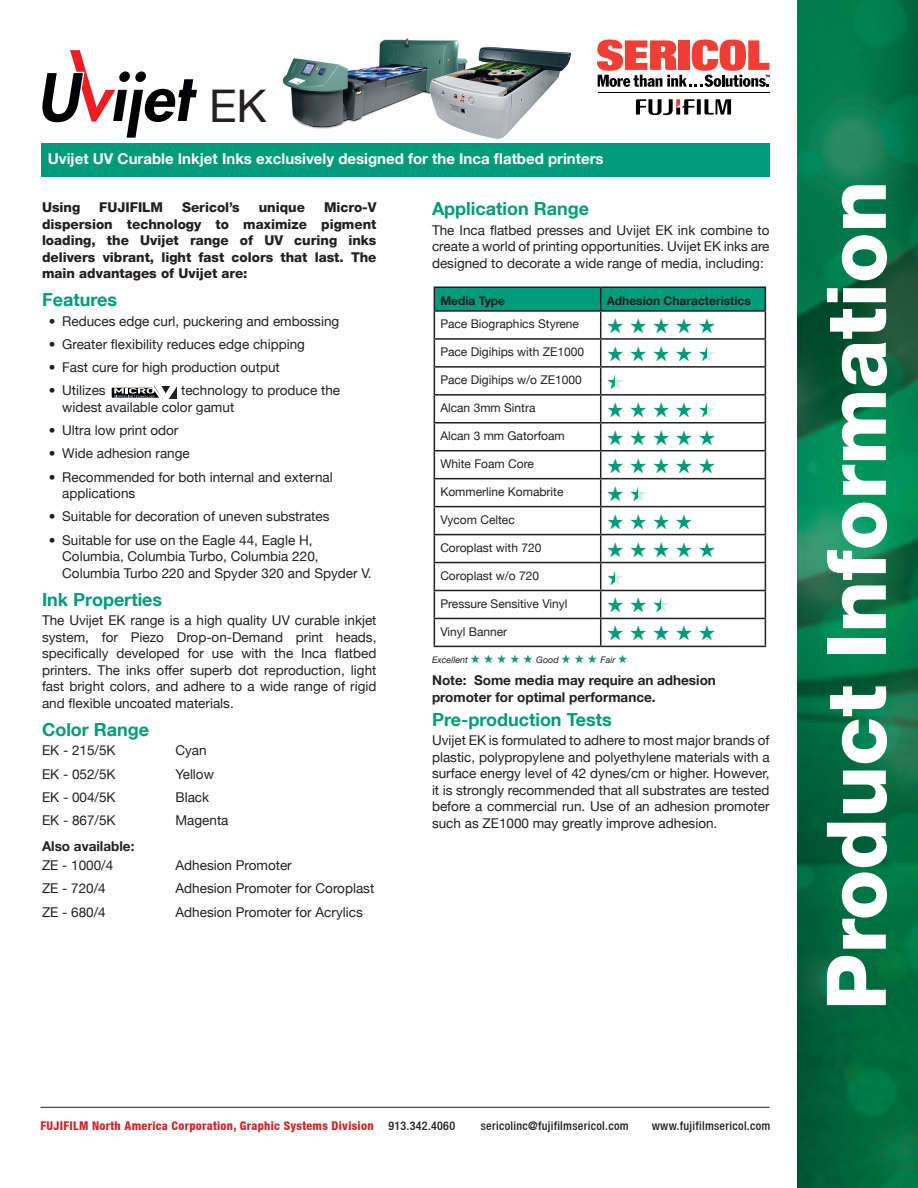
<style>
.page{position:relative;width:918px;height:1188px;background:#fff}
.page>*{position:absolute;margin:0;border:0;box-sizing:border-box;transform-origin:0 0}
.Product_Information{font:800 82.5px "Helvetica Neue LT Com";color:#fff}
.Ink_Type{font:45px "Helvetica Neue";color:#231f20}
.t1{font:21px "Zapf Dingbats ITC";color:#009b7a}
.Green_Subhead{font:700 18px "Helvetica Neue LT Com";color:#009b7a}
.Green_Color_Bar{font:700 15px "Helvetica Neue";color:#fff}
.Body_Text{font:13.5px/16.5px "Helvetica Neue";color:#231f20;text-align:justify}
.Bullets{font:13.5px/16.5px "Helvetica Neue";color:#231f20}
.Bold_Body_Text{font:800 13.5px/16.5px "Helvetica Neue LT Com";color:#231f20;text-align:justify}
.Color_Range_Info{font:13.5px "Helvetica Neue";color:#231f20}
.Sub_Header{font:700 13.5px/16.5px "Helvetica Neue";color:#231f20}
.Table_Text{font:12px "Helvetica Neue";color:#231f20}
.Footer_Address{font:500 condensed 12px "Helvetica Neue LT";letter-spacing:.025em;color:#231f20}
.Footer_Address_-_Red{font:800 condensed 12px "Helvetica Neue LT";letter-spacing:.025em;color:#d1232a}
.Table_Head{font:700 12px "Helvetica Neue";color:#231f20}
.Sub_Header-2{font:italic 9px "Helvetica Neue";color:#231f20}
.s1{color:#009b7a}
</style>
<div class="page">
<img style="left:797px;top:0;width:121px;height:1188px">
<hr style="left:40px;top:1107px;width:730px;height:1px;background:#231f20">
<hr style="left:598px;top:93px;width:171px;height:1px;background:#010203">
<svg style="left:636px;top:99px;width:95px;height:16px"></svg>
<svg style="left:597px;top:40px;width:173px;height:47px"></svg>
<svg style="left:42px;top:50px;width:155px;height:88px"></svg>
<svg style="left:111px;top:386px;width:66px;height:13px"></svg>
<div style="left:41px;top:143px;width:729px;height:34px;background:#009b7a"></div>
<img style="left:283px;top:38px;width:176px;height:91px">
<img style="left:427px;top:44px;width:144px;height:95px">
<hr style="left:434px;top:646px;width:167px;height:1px;background:#231f20">
<hr style="left:601px;top:646px;width:165px;height:1px;background:#231f20">
<hr style="left:434px;top:286px;width:167px;height:2px;background:#231f20">
<hr style="left:601px;top:286px;width:165px;height:2px;background:#231f20">
<svg style="left:434px;top:287px;width:332px;height:359px"></svg>
<p class="Ink_Type" style="left:209px;top:79px;width:59px">EK</p>
<p class="Green_Color_Bar" style="left:48px;top:149px;width:557px">Uvijet UV Curable Inkjet Inks exclusively designed for the Inca flatbed printers</p>
<p class="Bold_Body_Text" style="left:42px;top:199px;width:40px">Using</p>
<p class="Bold_Body_Text" style="left:99px;top:199px;width:65px">FUJIFILM</p>
<p class="Bold_Body_Text" style="left:182px;top:199px;width:59px">Sericol’s</p>
<p class="Bold_Body_Text" style="left:259px;top:199px;width:48px">unique</p>
<p class="Bold_Body_Text" style="left:42px;top:199px;width:336px;text-indent:282px">Micro-V dispersion technology to maximize pigment loading, the Uvijet range of UV curing inks delivers vibrant, light fast colors that last. The main advantages of Uvijet are:</p>
<p class="Green_Subhead" style="left:42px;top:289px;width:77px">Features</p>
<p class="Bullets" style="left:49px;top:312px;width:292px">• Reduces edge curl, puckering and embossing</p>
<p class="Bullets" style="left:49px;top:336px;width:258px">• Greater flexibility reduces edge chipping</p>
<p class="Bullets" style="left:49px;top:359px;width:233px">• Fast cure for high production output</p>
<p class="Bullets" style="left:49px;top:382px;width:58px">• Utilizes</p>
<p class="Bullets" style="left:62px;top:382px;width:279px;text-indent:119px">technology to produce the widest available color gamut</p>
<p class="Bullets" style="left:49px;top:422px;width:131px">• Ultra low print odor</p>
<p class="Bullets" style="left:49px;top:445px;width:143px">• Wide adhesion range</p>
<p class="Bullets" style="left:62px;top:468px;width:272px;text-indent:-14px">• Recommended for both internal and external applications</p>
<p class="Bullets" style="left:49px;top:508px;width:282px">• Suitable for decoration of uneven substrates</p>
<p class="Bullets" style="left:62px;top:531px;width:311px;text-indent:-14px">• Suitable for use on the Eagle 44, Eagle H,<br>Columbia, Columbia Turbo, Columbia 220,<br>Columbia Turbo 220 and Spyder 320 and Spyder V.</p>
<p class="Green_Subhead" style="left:42px;top:588px;width:122px">Ink Properties</p>
<p class="Body_Text" style="left:42px;top:612px;width:336px">The Uvijet EK range is a high quality UV curable inkjet system, for Piezo Drop-on-Demand print heads, specifically developed for use with the Inca flatbed printers. The inks offer superb dot reproduction, light fast bright colors, and adhere to a wide range of rigid and flexible uncoated materials.</p>
<p class="Green_Subhead" style="left:42px;top:718px;width:109px">Color Range</p>
<p class="Color_Range_Info" style="left:42px;top:742px;width:75px">EK - 215/5K</p>
<p class="Color_Range_Info" style="left:176px;top:742px;width:33px">Cyan</p>
<p class="Color_Range_Info" style="left:42px;top:766px;width:75px">EK - 052/5K</p>
<p class="Color_Range_Info" style="left:176px;top:766px;width:40px">Yellow</p>
<p class="Color_Range_Info" style="left:42px;top:789px;width:75px">EK - 004/5K</p>
<p class="Color_Range_Info" style="left:176px;top:789px;width:35px">Black</p>
<p class="Color_Range_Info" style="left:42px;top:812px;width:75px">EK - 867/5K</p>
<p class="Color_Range_Info" style="left:176px;top:812px;width:55px">Magenta</p>
<p class="Sub_Header" style="left:42px;top:838px;width:94px">Also available:</p>
<p class="Color_Range_Info" style="left:42px;top:857px;width:73px">ZE - 1000/4</p>
<p class="Color_Range_Info" style="left:176px;top:857px;width:118px">Adhesion Promoter</p>
<p class="Color_Range_Info" style="left:42px;top:881px;width:65px">ZE - 720/4</p>
<p class="Color_Range_Info" style="left:176px;top:881px;width:200px">Adhesion Promoter for Coroplast</p>
<p class="Color_Range_Info" style="left:42px;top:904px;width:65px">ZE - 680/4</p>
<p class="Color_Range_Info" style="left:176px;top:904px;width:189px">Adhesion Promoter for Acrylics</p>
<p class="Green_Subhead" style="left:432px;top:198px;width:159px">Application Range</p>
<p class="Body_Text" style="left:432px;top:221px;width:339px">The Inca flatbed presses and Uvijet EK ink combine to create a world of printing opportunities. Uvijet EK inks are designed to decorate a wide range of media, including:</p>
<p class="Table_Head" style="left:440px;top:293px;width:66px">Media Type</p>
<p class="Table_Head" style="left:607px;top:293px;width:146px">Adhesion Characteristics</p>
<p class="Table_Text" style="left:440px;top:317px;width:140px">Pace Biographics Styrene</p>
<p class="t1" style="left:607px;top:316px;width:111px">★ ★ ★ ★ ★</p>
<p class="Table_Text" style="left:440px;top:345px;width:145px">Pace Digihips with ZE1000</p>
<p class="t1" style="left:607px;top:344px;width:111px">★ ★ ★ ★ ★</p>
<p class="Table_Text" style="left:440px;top:373px;width:143px">Pace Digihips w/o ZE1000</p>
<p class="Table_Text" style="left:440px;top:401px;width:97px">Alcan 3mm Sintra</p>
<p class="t1" style="left:607px;top:400px;width:111px">★ ★ ★ ★ ★</p>
<p class="Table_Text" style="left:440px;top:429px;width:126px">Alcan 3 mm Gatorfoam</p>
<p class="t1" style="left:607px;top:428px;width:111px">★ ★ ★ ★ ★</p>
<p class="Table_Text" style="left:440px;top:457px;width:95px">White Foam Core</p>
<p class="t1" style="left:607px;top:456px;width:111px">★ ★ ★ ★ ★</p>
<p class="Table_Text" style="left:440px;top:485px;width:125px">Kommerline Komabrite</p>
<p class="Table_Text" style="left:440px;top:513px;width:76px">Vycom Celtec</p>
<p class="t1" style="left:607px;top:511px;width:88px">★ ★ ★ ★</p>
<p class="Table_Text" style="left:440px;top:541px;width:103px">Coroplast with 720</p>
<p class="t1" style="left:607px;top:539px;width:111px">★ ★ ★ ★ ★</p>
<p class="Table_Text" style="left:440px;top:569px;width:100px">Coroplast w/o 720</p>
<p class="Table_Text" style="left:440px;top:597px;width:129px">Pressure Sensitive Vinyl</p>
<p class="t1" style="left:607px;top:595px;width:65px">★ ★ ★</p>
<p class="Table_Text" style="left:440px;top:624px;width:68px">Vinyl Banner</p>
<p class="t1" style="left:607px;top:623px;width:111px">★ ★ ★ ★ ★</p>
<p class="Sub_Header-2" style="left:432px;top:655px;width:197px">Excellent <span class="s1">★</span> <span class="s1">★</span> <span class="s1">★</span> <span class="s1">★</span> <span class="s1">★</span> Good <span class="s1">★</span> <span class="s1">★</span> <span class="s1">★</span> Fair <span class="s1">★</span></p>
<p class="Sub_Header" style="left:432px;top:672px;width:285px">Note: Some media may require an adhesion promoter for optimal performance.</p>
<p class="Green_Subhead" style="left:432px;top:708px;width:181px">Pre-production Tests</p>
<p class="Body_Text" style="left:432px;top:732px;width:339px">Uvijet EK is formulated to adhere to most major brands of plastic, polypropylene and polyethylene materials with a surface energy level of 42 dynes/cm or higher. However, it is strongly recommended that all substrates are tested before a commercial run. Use of an adhesion promoter such as ZE1000 may greatly improve adhesion.</p>
<p class="Footer_Address_-_Red" style="left:40px;top:1118px;width:335px">FUJIFILM North America Corporation, Graphic Systems Division</p>
<p class="Footer_Address" style="left:388px;top:1118px;width:68px">913.342.4060</p>
<p class="Footer_Address" style="left:481px;top:1118px;width:150px">sericolinc@fujifilmsericol.com</p>
<p class="Footer_Address" style="left:652px;top:1118px;width:120px">www.fujifilmsericol.com</p>
<p class="Product_Information" style="left:807px;top:1010px;width:831px;rotate:-90deg">Product Information</p>
</div>
